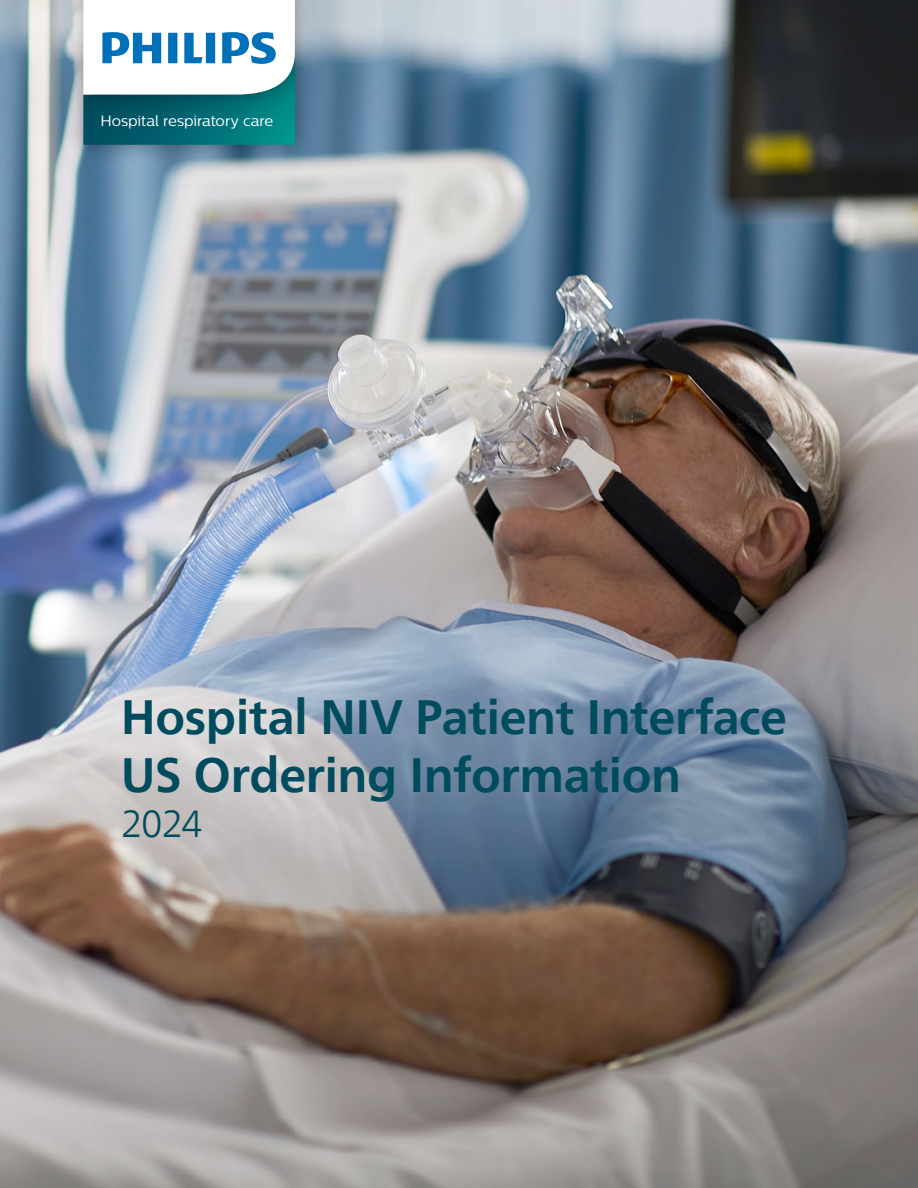
<style>
.page{position:relative;width:918px;height:1188px;background:#fff}
.page>*{position:absolute;margin:0;border:0;box-sizing:border-box;transform-origin:0 0}
.t1{font:700 48px/58.5px "Neue Frutiger World";letter-spacing:-.01em;color:#004c5e}
.t2{font:300 37.5px "Neue Frutiger World";color:#004c5e}
.t3{font:15px "Centrale Sans";letter-spacing:-.005em;color:#fff}
</style>
<div class="page">
<img style="left:0;top:0;width:918px;height:1188px">
<img style="left:58px;top:120px;width:262px;height:50px">
<img style="left:58px;top:0;width:262px;height:120px">
<svg style="left:83px;top:0;width:212px;height:145px"></svg>
<div style="left:36px;top:612px;width:830px;height:310px;background:#fff;opacity:.75"></div>
<p class="t3" style="left:101px;top:112px;width:174px">Hospital respiratory care</p>
<p class="t1" style="left:121px;top:687px;width:668px">Hospital NIV Patient Interface<br>US Ordering Information</p>
<p class="t2" style="left:121px;top:795px;width:84px">2024</p>
</div>
